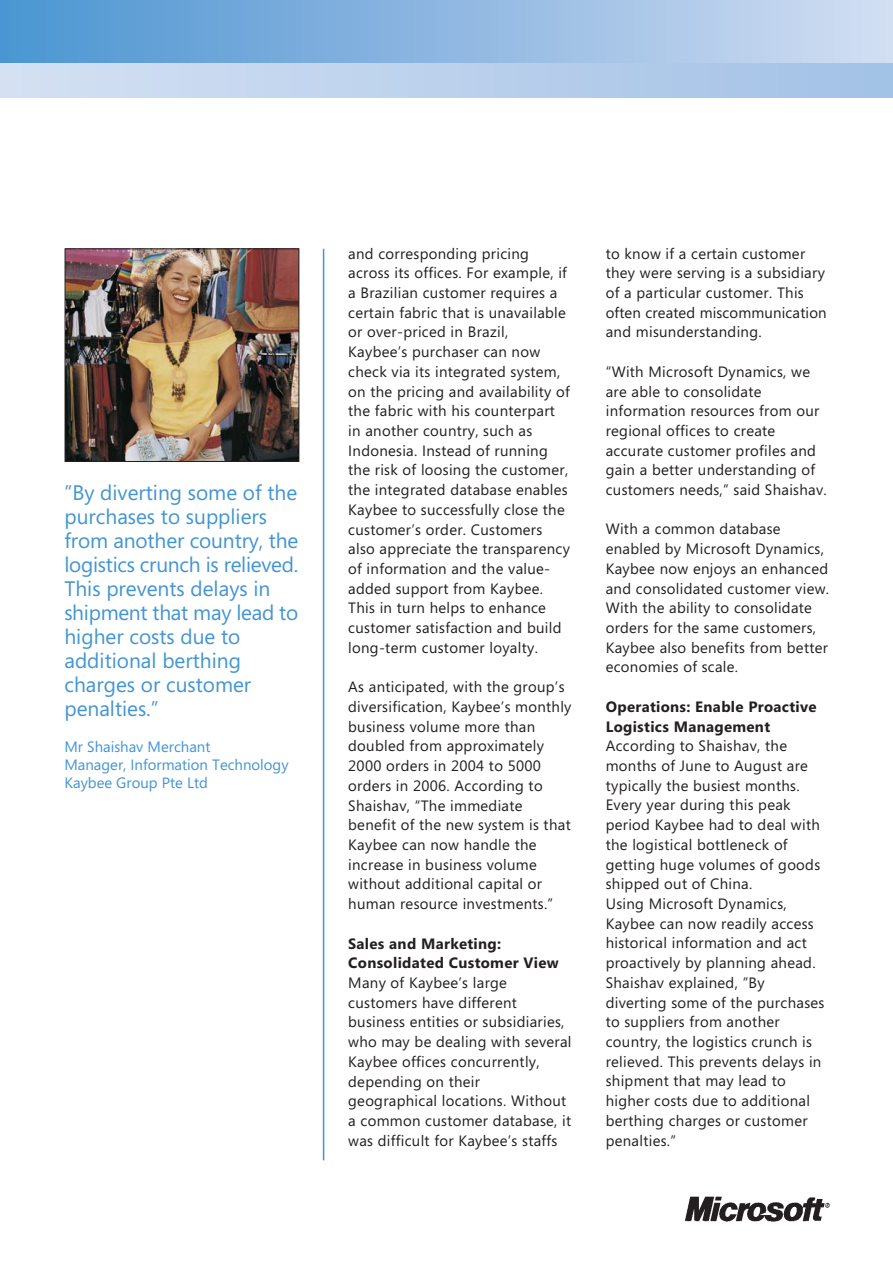
<style>
.page{position:relative;width:893px;height:1263px;background:#fff}
.page>*{position:absolute;margin:0;border:0;box-sizing:border-box;transform-origin:0 0}
.t1{font:21px/24px "Segoe";color:#4395d1}
.t2{font:15px/19.6px "Segoe";letter-spacing:.02em;color:#231f20}
.t3{font:700 15px/19.6px "Segoe";letter-spacing:.02em;color:#231f20}
.t4{font:15px/18px "Segoe";color:#4395d1}
</style>
<div class="page">
<hr style="left:323px;top:249px;width:1px;height:911px;background:#4395d1">
<img style="left:684px;top:1196px;width:145px;height:26px">
<div style="left:0;top:0;width:893px;height:64px;background:linear-gradient(to right,#4b94d1,#d2ddf2)"></div>
<div style="left:0;top:64px;width:893px;height:34px;background:linear-gradient(to right,#d5e1f3,#a2c1e6)"></div>
<img style="left:67px;top:251px;width:230px;height:209px">
<div style="left:65px;top:249px;width:234px;height:213px;border:1px solid #231f20"></div>
<h1 class="t1" style="left:64px;top:480px;width:235px">”By diverting some of the purchases to suppliers from another country, the logistics crunch is relieved.<br>This prevents delays in shipment that may lead to higher costs due to additional berthing charges or customer penalties.”</h1>
<p class="t4" style="left:64px;top:737px;width:226px">Mr Shaishav Merchant<br>Manager, Information Technology<br>Kaybee Group Pte Ltd</p>
<p class="t2" style="left:348px;top:243px;width:223px">and corresponding pricing across its offices. For example, if a Brazilian customer requires a certain fabric that is unavailable or over-priced in Brazil,<br>Kaybee’s purchaser can now check via its integrated system, on the pricing and availability of the fabric with his counterpart in another country, such as<br>Indonesia. Instead of running the risk of loosing the customer, the integrated database enables<br>Kaybee to successfully close the customer’s order. Customers also appreciate the transparency of information and the value&shy;added support from Kaybee.<br>This in turn helps to enhance customer satisfaction and build long-term customer loyalty.</p>
<p class="t2" style="left:348px;top:677px;width:225px">As anticipated, with the group’s diversification, Kaybee’s monthly business volume more than doubled from approximately<br>2000 orders in 2004 to 5000 orders in 2006. According to<br>Shaishav, “The immediate benefit of the new system is that<br>Kaybee can now handle the increase in business volume without additional capital or human resource investments.”</p>
<p class="t3" style="left:348px;top:933px;width:212px">Sales and Marketing:<br>Consolidated Customer View</p>
<p class="t2" style="left:348px;top:972px;width:225px">Many of Kaybee’s large customers have different business entities or subsidiaries, who may be dealing with several<br>Kaybee offices concurrently, depending on their geographical locations. Without a common customer database, it was difficult for Kaybee’s staffs</p>
<p class="t2" style="left:606px;top:243px;width:222px">to know if a certain customer they were serving is a subsidiary of a particular customer. This often created miscommunication and misunderstanding.</p>
<p class="t2" style="left:606px;top:361px;width:223px">“With Microsoft Dynamics, we are able to consolidate information resources from our regional offices to create accurate customer profiles and gain a better understanding of customers needs,” said Shaishav.</p>
<p class="t2" style="left:606px;top:519px;width:225px">With a common database enabled by Microsoft Dynamics,<br>Kaybee now enjoys an enhanced and consolidated customer view.<br>With the ability to consolidate orders for the same customers,<br>Kaybee also benefits from better economies of scale.</p>
<p class="t3" style="left:606px;top:696px;width:212px">Operations: Enable Proactive<br>Logistics Management</p>
<p class="t2" style="left:606px;top:736px;width:220px">According to Shaishav, the months of June to August are typically the busiest months.<br>Every year during this peak period Kaybee had to deal with the logistical bottleneck of getting huge volumes of goods shipped out of China.<br>Using Microsoft Dynamics,<br>Kaybee can now readily access historical information and act proactively by planning ahead.<br>Shaishav explained, ”By diverting some of the purchases to suppliers from another country, the logistics crunch is relieved. This prevents delays in shipment that may lead to higher costs due to additional berthing charges or customer penalties.”</p>
</div>
